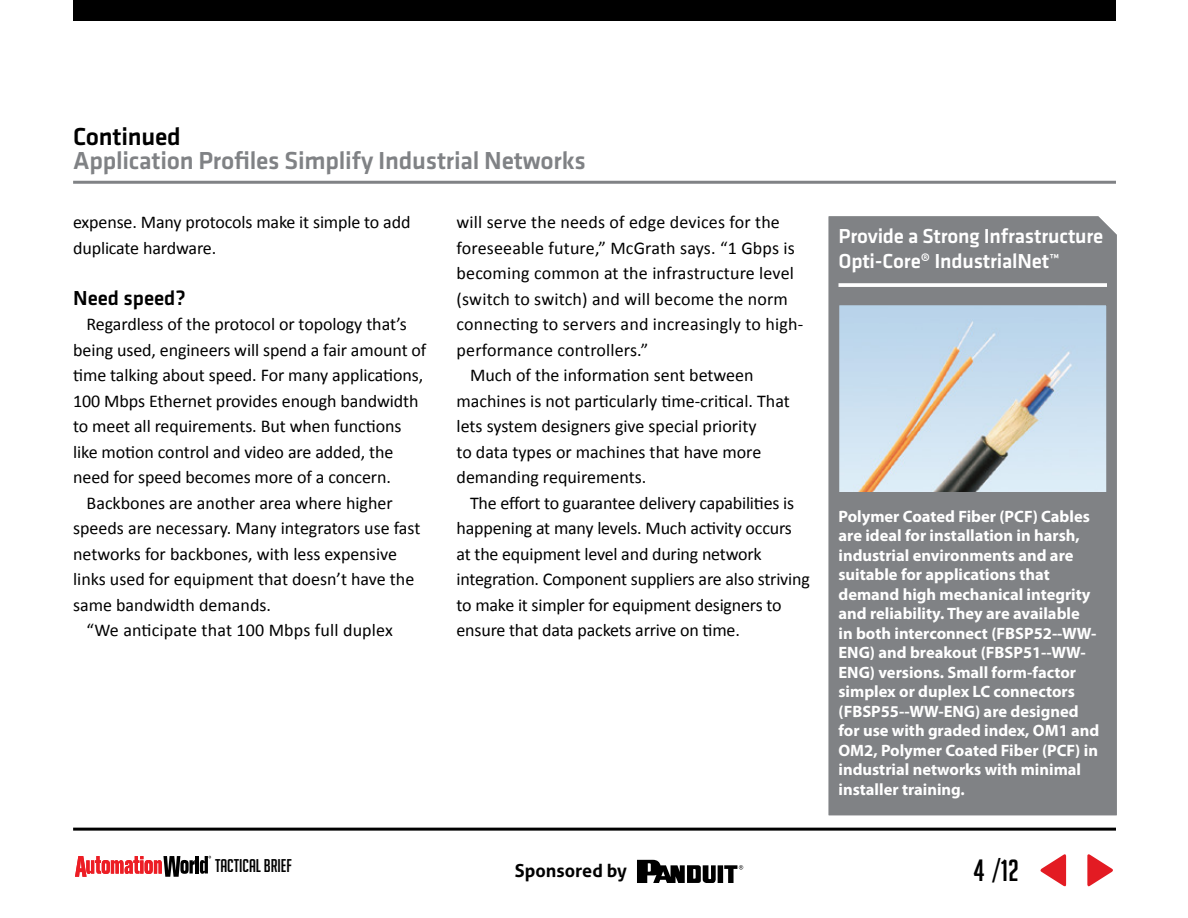
<style>
.page{position:relative;width:1188px;height:918px;background:#fff}
.page>*{position:absolute;margin:0;border:0;box-sizing:border-box;transform-origin:0 0}
.t1{font:30px "Big Noodle Titling";color:#000}
.t2{font:500 25.5px "Klavika";letter-spacing:-.01em;color:#808285}
.t3{font:500 25.5px "Klavika";letter-spacing:-.01em;color:#000}
.t4{font:500 21px/25.2px "Klavika";letter-spacing:-.01em;color:#fff}
.t5{font:500 21px "Klavika";color:#000}
.t6{font:18px/25.5px "Calibri";letter-spacing:-.005em;color:#000}
.t7{font:18px "Big Noodle Titling";color:#000}
.t8{font:700 18px "Aller";color:#000}
.t9{font:700 16.5px/19.5px "Myriad Pro";color:#fff}
</style>
<div class="page">
<svg style="left:75px;top:856px;width:136px;height:21px"></svg>
<svg style="left:1087px;top:854px;width:26px;height:33px"></svg>
<svg style="left:1040px;top:854px;width:26px;height:33px"></svg>
<div style="left:73px;top:0;width:1043px;height:21px;background:#000"></div>
<hr style="left:73px;top:828px;width:1043px;height:3px;background:#000">
<svg style="left:637px;top:860px;width:106px;height:23px"></svg>
<div style="left:828px;top:216px;width:289px;height:600px;background:#808285"></div>
<svg style="left:838px;top:283px;width:269px;height:4px"></svg>
<img style="left:841px;top:307px;width:264px;height:184px">
<div style="left:838px;top:304px;width:270px;height:190px;border:2px solid #808285"></div>
<hr style="left:73px;top:181px;width:1043px;height:3px;background:#808285">
<h2 class="t3" style="left:73px;top:122px;width:109px">Continued</h2>
<h2 class="t2" style="left:73px;top:146px;width:514px">Application Profiles Simplify Industrial Networks</h2>
<p class="t6" style="left:73px;top:209px;width:339px">expense. Many protocols make it simple to add duplicate hardware.</p>
<p class="t5" style="left:73px;top:286px;width:114px">Need speed?</p>
<p class="t6" style="left:87px;top:311px;width:322px">Regardless of the protocol or topology that’s</p>
<p class="t6" style="left:73px;top:337px;width:355px">being used, engineers will spend a fair amount of</p>
<p class="t6" style="left:73px;top:362px;width:352px">time talking about speed. For many applications,</p>
<p class="t6" style="left:73px;top:388px;width:347px">100 Mbps Ethernet provides enough bandwidth</p>
<p class="t6" style="left:73px;top:413px;width:330px">to meet all requirements. But when functions</p>
<p class="t6" style="left:73px;top:439px;width:322px">like motion control and video are added, the</p>
<p class="t6" style="left:73px;top:464px;width:319px">need for speed becomes more of a concern.</p>
<p class="t6" style="left:87px;top:490px;width:308px">Backbones are another area where higher</p>
<p class="t6" style="left:73px;top:515px;width:349px">speeds are necessary. Many integrators use fast</p>
<p class="t6" style="left:73px;top:541px;width:325px">networks for backbones, with less expensive</p>
<p class="t6" style="left:73px;top:566px;width:343px">links used for equipment that doesn’t have the</p>
<p class="t6" style="left:73px;top:592px;width:199px">same bandwidth demands.</p>
<p class="t6" style="left:87px;top:617px;width:308px">“We anticipate that 100 Mbps full duplex</p>
<p class="t6" style="left:457px;top:209px;width:325px">will serve the needs of edge devices for the</p>
<p class="t6" style="left:457px;top:235px;width:340px">foreseeable future,” McGrath says. “1 Gbps is</p>
<p class="t6" style="left:457px;top:260px;width:339px">becoming common at the infrastructure level</p>
<p class="t6" style="left:457px;top:286px;width:333px">(switch to switch) and will become the norm</p>
<p class="t6" style="left:457px;top:311px;width:348px">connecting to servers and increasingly to high-</p>
<p class="t6" style="left:457px;top:337px;width:193px">performance controllers.”</p>
<p class="t6" style="left:470px;top:362px;width:285px">Much of the information sent between</p>
<p class="t6" style="left:457px;top:388px;width:335px">machines is not particularly time-critical. That</p>
<p class="t6" style="left:457px;top:413px;width:301px">lets system designers give special priority</p>
<p class="t6" style="left:457px;top:439px;width:306px">to data types or machines that have more</p>
<p class="t6" style="left:457px;top:464px;width:191px">demanding requirements.</p>
<p class="t6" style="left:470px;top:490px;width:326px">The effort to guarantee delivery capabilities is</p>
<p class="t6" style="left:457px;top:515px;width:337px">happening at many levels. Much activity occurs</p>
<p class="t6" style="left:457px;top:541px;width:307px">at the equipment level and during network</p>
<p class="t6" style="left:457px;top:566px;width:355px">integration. Component suppliers are also striving</p>
<p class="t6" style="left:457px;top:592px;width:326px">to make it simpler for equipment designers to</p>
<p class="t6" style="left:457px;top:617px;width:285px">ensure that data packets arrive on time.</p>
<p class="t4" style="left:838px;top:224px;width:266px">Provide a Strong Infrastructure<br>Opti-Core® IndustrialNet™</p>
<p class="t9" style="left:838px;top:506px;width:262px">Polymer Coated Fiber (PCF) Cables are ideal for installation in harsh, industrial environments and are suitable for applications that demand high mechanical integrity and reliability. They are available<br>in both interconnect (FBSP52--WW-<br>ENG) and breakout (FBSP51--WW-<br>ENG) versions. Small form-factor simplex or duplex LC connectors (FBSP55--WW-ENG) are designed for use with graded index, OM1 and<br>OM2, Polymer Coated Fiber (PCF) in industrial networks with minimal installer training.</p>
<p class="t7" style="left:215px;top:856px;width:78px">TACTICAL BRIEF</p>
<p class="t8" style="left:515px;top:859px;width:114px">Sponsored by</p>
<h1 class="t1" style="left:974px;top:854px;width:47px">4 /12</h1>
</div>
